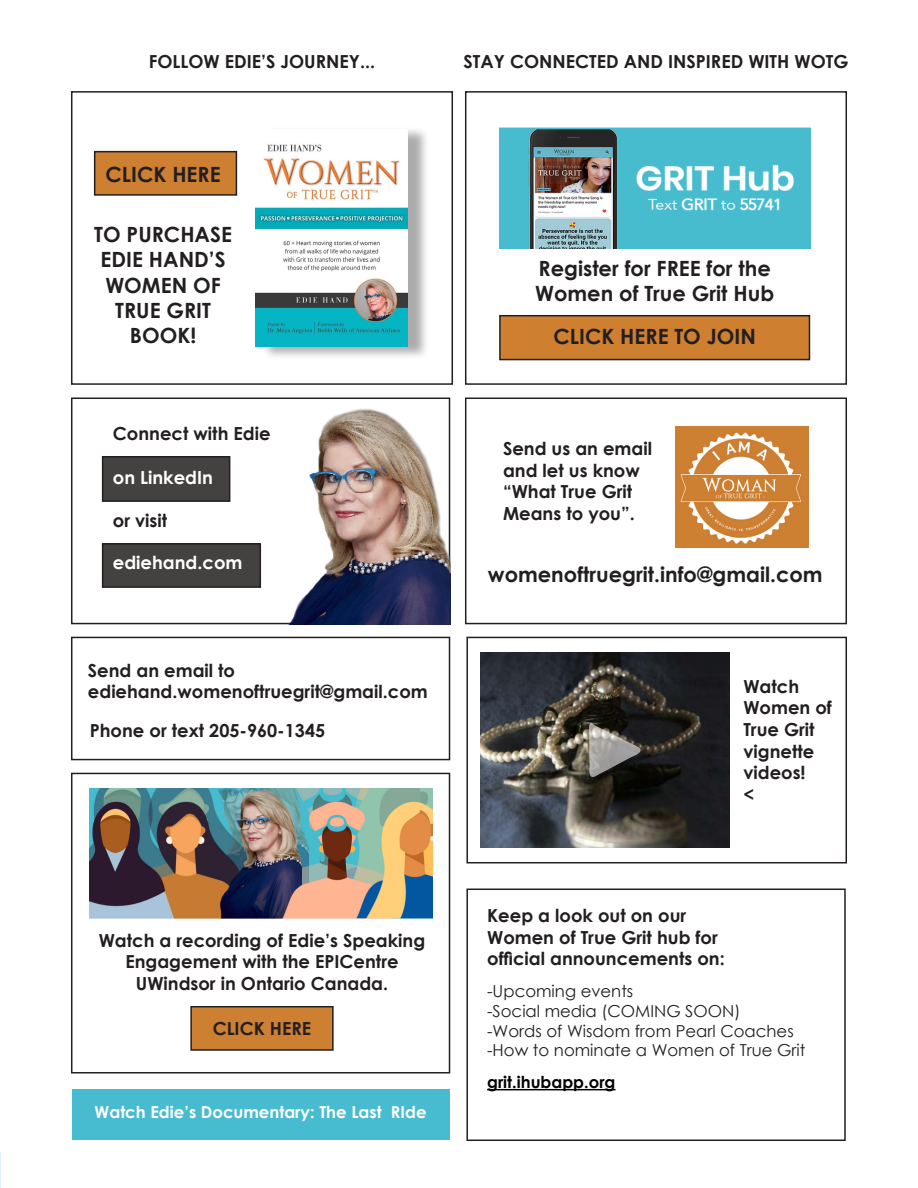
<style>
.page{position:relative;width:918px;height:1188px;background:#fff}
.page>*{position:absolute;margin:0;border:0;box-sizing:border-box;transform-origin:0 0}
.t1{font:700 21px/25.2px "Century Gothic";color:#231f20}
.t2{font:700 18px/21.6px "Century Gothic";color:#231f20}
.t3{font:700 18px "Century Gothic";color:#fff}
.t4{font:16.5px "Century Gothic";color:#231f20}
.t5{font:700 16.5px "Century Gothic";color:#fff}
.t6{font:700 16.5px "Century Gothic";color:#000}
</style>
<div class="page">
<div style="left:95px;top:152px;width:141px;height:43px;background:#cd7f32"></div>
<div style="left:94px;top:151px;width:143px;height:45px;border:2px solid #231f20"></div>
<div style="left:71px;top:91px;width:382px;height:294px;border:2px solid #231f20"></div>
<div style="left:261px;top:126px;width:169px;height:234px;background:#231f20;opacity:.37"></div>
<img style="left:255px;top:129px;width:152px;height:217px">
<div style="left:465px;top:91px;width:382px;height:294px;border:2px solid #231f20"></div>
<img style="left:499px;top:128px;width:311px;height:121px">
<div style="left:500px;top:316px;width:309px;height:44px;background:#ce7f30"></div>
<div style="left:499px;top:315px;width:311px;height:45px;border:2px solid #231f20"></div>
<div style="left:465px;top:398px;width:382px;height:226px;border:2px solid #231f20"></div>
<img style="left:675px;top:427px;width:134px;height:121px">
<div style="left:71px;top:398px;width:379px;height:226px;border:2px solid #231f20"></div>
<img style="left:265px;top:402px;width:185px;height:222px">
<div style="left:103px;top:457px;width:127px;height:44px;background:#434240"></div>
<div style="left:102px;top:456px;width:128px;height:46px;border:2px solid #231f20"></div>
<div style="left:103px;top:544px;width:157px;height:43px;background:#434240"></div>
<div style="left:102px;top:543px;width:159px;height:45px;border:2px solid #231f20"></div>
<div style="left:466px;top:637px;width:381px;height:226px;border:2px solid #231f20"></div>
<img style="left:481px;top:652px;width:248px;height:196px">
<svg style="left:588px;top:722px;width:54px;height:57px;background:#65635f"></svg>
<div style="left:466px;top:889px;width:380px;height:252px;border:2px solid #231f20"></div>
<hr style="left:487px;top:1089px;width:129px;height:1px;background:#000">
<div style="left:71px;top:637px;width:379px;height:123px;border:2px solid #231f20"></div>
<div style="left:71px;top:773px;width:379px;height:301px;border:2px solid #231f20"></div>
<img style="left:90px;top:788px;width:342px;height:131px">
<div style="left:191px;top:1007px;width:142px;height:43px;background:#cd7f32"></div>
<div style="left:190px;top:1006px;width:144px;height:45px;border:2px solid #231f20"></div>
<div style="left:72px;top:1089px;width:378px;height:51px;background:#47bcd0"></div>
<p class="t2" style="left:149px;top:49px;width:228px">FOLLOW EDIE’S JOURNEY...</p>
<p class="t2" style="left:464px;top:49px;width:386px">STAY CONNECTED AND INSPIRED WITH WOTG</p>
<p class="t1" style="left:106px;top:161px;width:117px">CLICK HERE</p>
<p class="t1" style="left:94px;top:221px;width:139px">TO PURCHASE</p>
<p class="t1" style="left:101px;top:246px;width:127px">EDIE HAND’S</p>
<p class="t1" style="left:105px;top:272px;width:117px">WOMEN OF</p>
<p class="t1" style="left:115px;top:297px;width:97px">TRUE GRIT</p>
<p class="t1" style="left:130px;top:322px;width:68px">BOOK!</p>
<p class="t2" style="left:113px;top:422px;width:159px">Connect with Edie</p>
<p class="t3" style="left:113px;top:463px;width:102px">on LinkedIn</p>
<p class="t2" style="left:113px;top:509px;width:56px">or visit</p>
<p class="t3" style="left:113px;top:549px;width:131px">ediehand.com</p>
<p class="t2" style="left:88px;top:658px;width:149px">Send an email to</p>
<p class="t2" style="left:88px;top:680px;width:341px">ediehand.womenoftruegrit@gmail.com</p>
<p class="t2" style="left:90px;top:719px;width:237px">Phone or text 205-960-1345</p>
<p class="t1" style="left:535px;top:255px;width:240px">Register for FREE for the<br>Women of True Grit Hub</p>
<p class="t1" style="left:554px;top:323px;width:204px">CLICK HERE TO JOIN</p>
<p class="t2" style="left:503px;top:437px;width:151px">Send us an email and let us know “What True Grit<br>Means to you”.</p>
<p class="t1" style="left:488px;top:561px;width:336px">womenoftruegrit.info@gmail.com</p>
<p class="t2" style="left:743px;top:675px;width:57px">Watch</p>
<p class="t2" style="left:743px;top:696px;width:90px">Women of</p>
<p class="t2" style="left:743px;top:718px;width:73px">True Grit</p>
<p class="t2" style="left:743px;top:739px;width:72px">vignette</p>
<p class="t2" style="left:743px;top:761px;width:64px">videos!</p>
<p class="t2" style="left:743px;top:783px;width:12px">&lt;</p>
<p class="t2" style="left:99px;top:929px;width:328px;text-align:center">Watch a recording of Edie’s Speaking<br>Engagement with the EPICentre<br>UWindsor in Ontario Canada.</p>
<p class="t2" style="left:213px;top:1017px;width:100px">CLICK HERE</p>
<p class="t5" style="left:95px;top:1099px;width:333px">Watch Edie’s Documentary: The Last RIde</p>
<p class="t2" style="left:487px;top:904px;width:239px">Keep a look out on our<br>Women of True Grit hub for official announcements on:</p>
<p class="t4" style="left:487px;top:979px;width:148px">-Upcoming events</p>
<p class="t4" style="left:487px;top:999px;width:255px">-Social media (COMING SOON)</p>
<p class="t4" style="left:487px;top:1019px;width:308px">-Words of Wisdom from Pearl Coaches</p>
<p class="t4" style="left:487px;top:1039px;width:320px">-How to nominate a Women of True Grit</p>
<p class="t6" style="left:487px;top:1070px;width:130px">grit.ihubapp.org</p>
</div>
